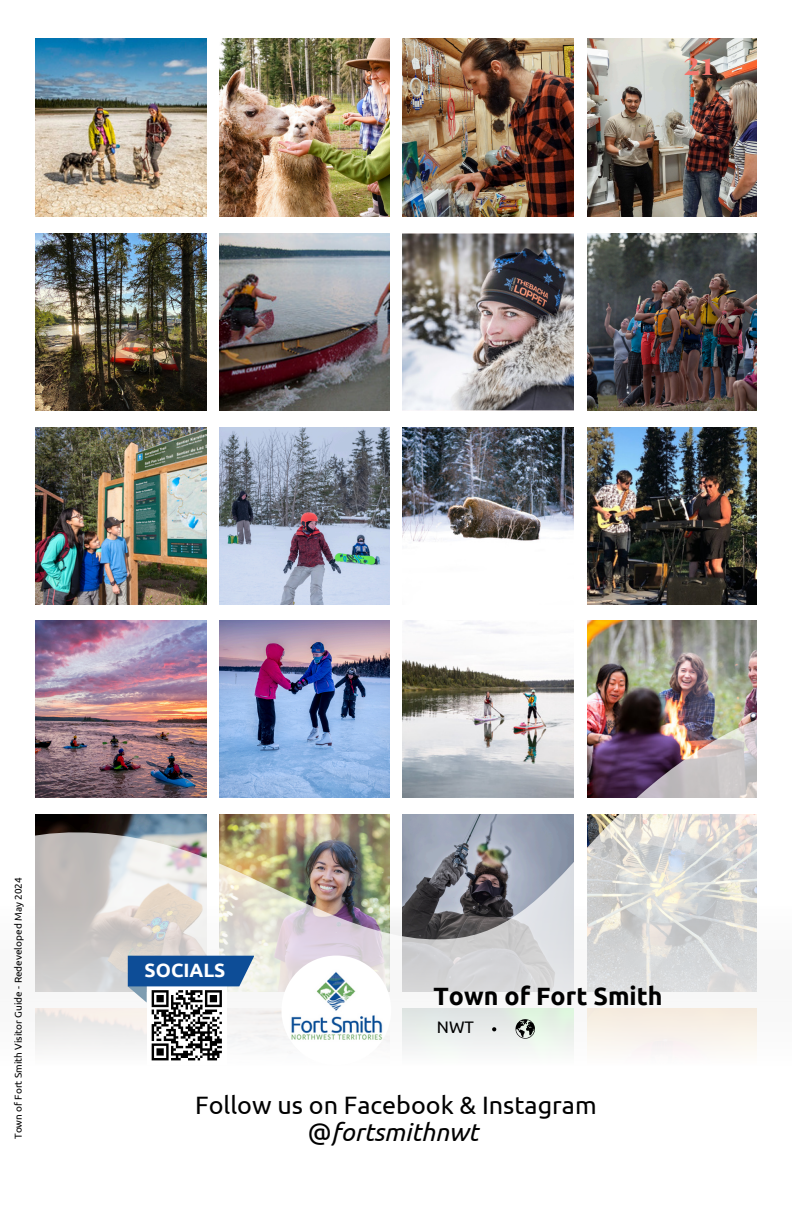
<style>
.page{position:relative;width:792px;height:1224px;background:#fff}
.page>*{position:absolute;margin:0;border:0;box-sizing:border-box;transform-origin:0 0}
.t1{font:700 31.6px "Playfair Display";color:#f3766d}
.t2{font:25.2px/27px "Ubuntu";color:#000;text-align:center}
.t3{font:700 25px "Ubuntu";color:#000}
.t4{font:700 19.2px "Ubuntu";color:#fff}
.t5{font:16.6px "Ubuntu";color:#000}
.t6{font:10px "Ubuntu";color:#000}
.s1{font-style:italic}
</style>
<div class="page">
<img style="left:35px;top:38px;width:171px;height:179px">
<img style="left:220px;top:38px;width:169px;height:179px">
<img style="left:403px;top:38px;width:171px;height:179px">
<img style="left:587px;top:38px;width:170px;height:179px">
<img style="left:35px;top:233px;width:171px;height:177px">
<img style="left:220px;top:233px;width:169px;height:177px">
<img style="left:403px;top:233px;width:171px;height:177px">
<img style="left:587px;top:233px;width:170px;height:177px">
<img style="left:35px;top:427px;width:171px;height:177px">
<img style="left:220px;top:427px;width:169px;height:177px">
<img style="left:403px;top:427px;width:171px;height:115px">
<img style="left:587px;top:427px;width:170px;height:177px">
<img style="left:35px;top:621px;width:171px;height:72px">
<img style="left:220px;top:621px;width:169px;height:72px">
<img style="left:403px;top:621px;width:171px;height:72px">
<img style="left:587px;top:621px;width:170px;height:72px">
<img style="left:35px;top:693px;width:722px;height:358px">
<img style="left:281px;top:956px;width:110px;height:109px;border-radius:50%">
<svg style="left:516px;top:1019px;width:19px;height:20px"></svg>
<svg style="left:128px;top:956px;width:126px;height:105px"></svg>
<svg style="left:492px;top:1027px;width:4px;height:4px"></svg>
<p class="t1" style="left:683px;top:41px;width:31px">21</p>
<p class="t6" style="left:13px;top:1139px;width:263px;rotate:-90deg">Town of Fort Smith Visitor Guide - Redeveloped May 2024</p>
<p class="t4" style="left:145px;top:959px;width:82px">SOCIALS</p>
<p class="t3" style="left:434px;top:982px;width:231px">Town of Fort Smith</p>
<p class="t5" style="left:437px;top:1017px;width:39px">NWT</p>
<p class="t2" style="left:195px;top:1091px;width:403px">Follow us on Facebook &amp; Instagram @<span class="s1">fortsmithnwt</span></p>
</div>
